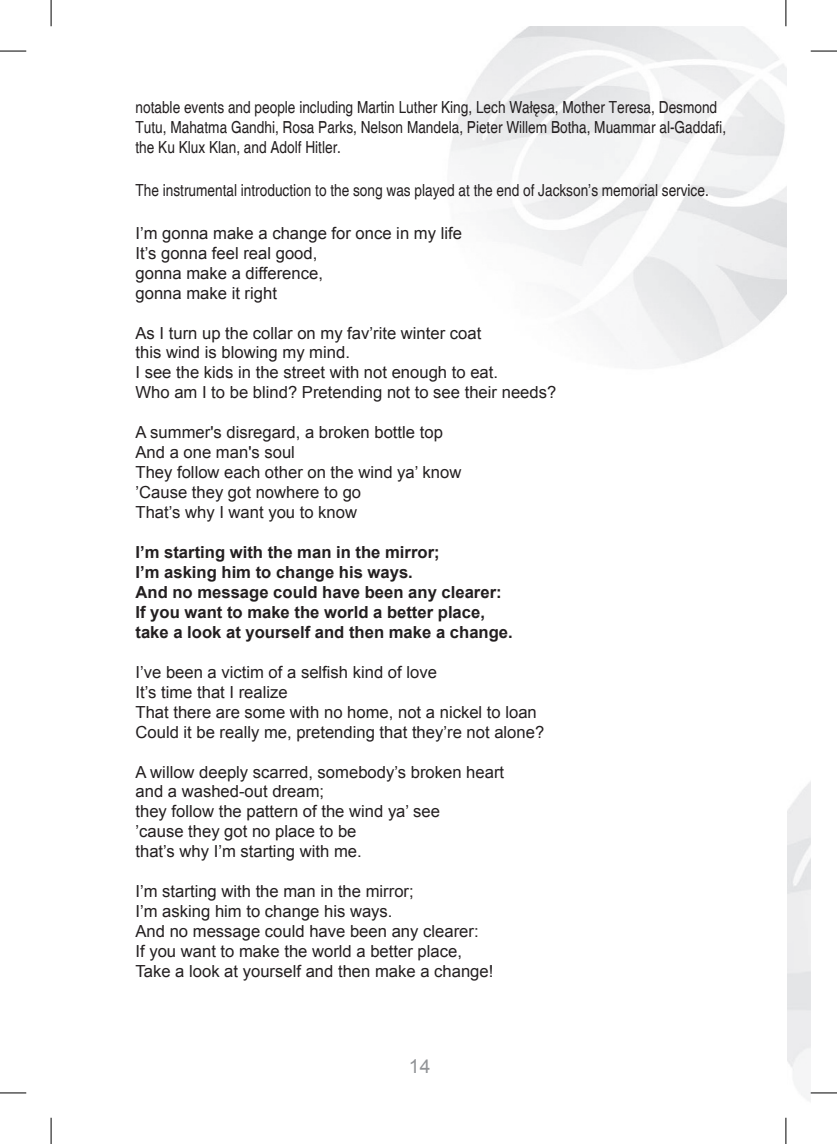
<style>
.page{position:relative;width:837px;height:1144px;background:#fff}
.page>*{position:absolute;margin:0;border:0;box-sizing:border-box;transform-origin:0 0}
.t1{font:19.25px "Arial";color:#919396}
.t2{font:16.62px/19.9px "Arial";color:#231f20}
.t3{font:condensed 16.62px/19.9px "Helvetica";color:#231f20}
.t4{font:700 16.62px/19.9px "Arial";color:#231f20}
</style>
<div class="page">
<img style="left:786px;top:782px;width:24px;height:336px">
<svg style="left:0;top:51px;width:26px;height:1px"></svg>
<svg style="left:810px;top:51px;width:26px;height:1px"></svg>
<svg style="left:0;top:1092px;width:26px;height:1px"></svg>
<svg style="left:810px;top:1092px;width:26px;height:1px"></svg>
<svg style="left:51px;top:0;width:1px;height:26px"></svg>
<svg style="left:51px;top:1118px;width:1px;height:26px"></svg>
<svg style="left:785px;top:0;width:1px;height:26px"></svg>
<svg style="left:785px;top:1118px;width:1px;height:26px"></svg>
<p class="t3" style="left:135px;top:97px;width:592px">notable events and people including Martin Luther King, Lech Wałęsa, Mother Teresa, Desmond<br>Tutu, Mahatma Gandhi, Rosa Parks, Nelson Mandela, Pieter Willem Botha, Muammar al-Gaddafi, the Ku Klux Klan, and Adolf Hitler.</p>
<p class="t3" style="left:135px;top:180px;width:574px">The instrumental introduction to the song was played at the end of Jackson’s memorial service.</p>
<p class="t2" style="left:135px;top:223px;width:328px">I’m gonna make a change for once in my life<br>It’s gonna feel real good,<br>gonna make a difference,<br>gonna make it right</p>
<p class="t2" style="left:135px;top:323px;width:422px">As I turn up the collar on my fav’rite winter coat<br>this wind is blowing my mind.<br>I see the kids in the street with not enough to eat.<br>Who am I to be blind? Pretending not to see their needs?</p>
<p class="t2" style="left:135px;top:423px;width:327px">A summer's disregard, a broken bottle top<br>And a one man's soul<br>They follow each other on the wind ya’ know ’Cause they got nowhere to go<br>That’s why I want you to know</p>
<p class="t4" style="left:135px;top:543px;width:378px">I’m starting with the man in the mirror;<br>I’m asking him to change his ways.<br>And no message could have been any clearer:<br>If you want to make the world a better place, take a look at yourself and then make a change.</p>
<p class="t2" style="left:135px;top:662px;width:410px">I’ve been a victim of a selfish kind of love<br>It’s time that I realize<br>That there are some with no home, not a nickel to loan Could it be really me, pretending that they’re not alone?</p>
<p class="t2" style="left:135px;top:762px;width:370px">A willow deeply scarred, somebody’s broken heart and a washed-out dream;<br>they follow the pattern of the wind ya’ see<br>’cause they got no place to be<br>that’s why I’m starting with me.</p>
<p class="t2" style="left:135px;top:881px;width:359px">I’m starting with the man in the mirror;<br>I’m asking him to change his ways.<br>And no message could have been any clearer:<br>If you want to make the world a better place, Take a look at yourself and then make a change!</p>
<p class="t1" style="left:409px;top:1054px;width:23px">14</p>
</div>
